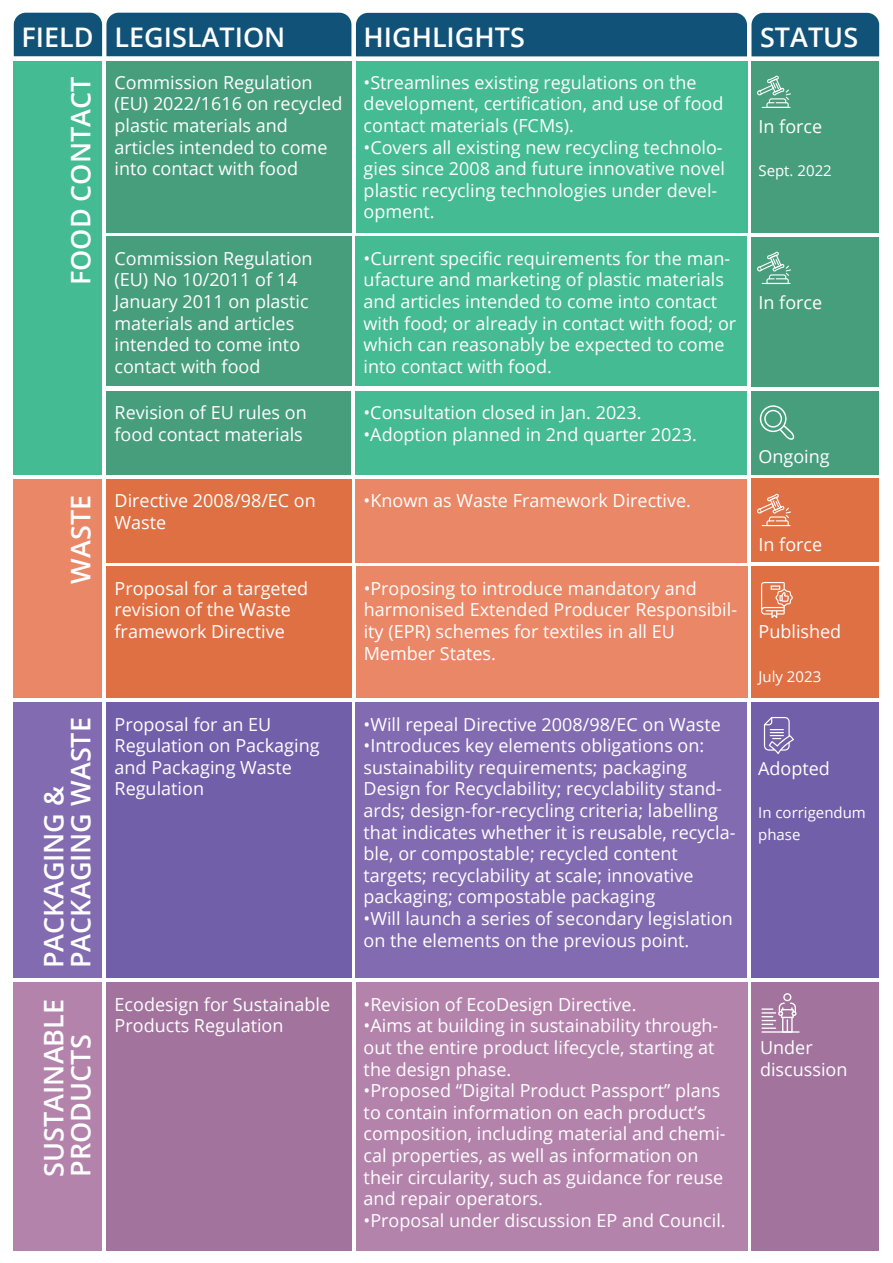
<style>
.page{position:relative;width:893px;height:1263px;background:#fff}
.page>*{position:absolute;margin:0;border:0;box-sizing:border-box;transform-origin:0 0}
.t1{font:600 27px/27px "Open Sans";color:#fff}
.t2{font:18px/21.6px "Open Sans";color:#fff}
.t3{font:15px/21.6px "Open Sans";color:#fff}
</style>
<div class="page">
<div style="left:106px;top:702px;width:245px;height:276px;background:#725fa9"></div>
<div style="left:356px;top:702px;width:391px;height:276px;background:#826bb0"></div>
<div style="left:751px;top:702px;width:128px;height:276px;background:#725fa9"></div>
<div style="left:106px;top:982px;width:245px;height:268px;background:#a1739d"></div>
<div style="left:356px;top:982px;width:391px;height:268px;background:#b383ac"></div>
<div style="left:751px;top:982px;width:128px;height:268px;background:#a1739d"></div>
<svg style="left:761px;top:993px;width:35px;height:38px"></svg>
<hr style="left:761px;top:1031px;width:39px;height:2px;background:#fff">
<div style="left:106px;top:61px;width:245px;height:171px;background:#479e7c"></div>
<div style="left:356px;top:61px;width:391px;height:171px;background:#44bb92"></div>
<div style="left:751px;top:61px;width:128px;height:171px;background:#479e7c"></div>
<svg style="left:757px;top:75px;width:34px;height:33px"></svg>
<div style="left:106px;top:237px;width:245px;height:149px;background:#479e7c"></div>
<div style="left:356px;top:237px;width:391px;height:149px;background:#44bb92"></div>
<div style="left:106px;top:391px;width:245px;height:83px;background:#479e7c"></div>
<div style="left:356px;top:391px;width:391px;height:83px;background:#44bb92"></div>
<div style="left:106px;top:479px;width:245px;height:83px;background:#df7044"></div>
<div style="left:356px;top:479px;width:391px;height:83px;background:#ea8767"></div>
<div style="left:106px;top:567px;width:245px;height:131px;background:#df7044"></div>
<div style="left:356px;top:567px;width:391px;height:131px;background:#ea8767"></div>
<svg style="left:764px;top:717px;width:30px;height:37px"></svg>
<div style="left:14px;top:61px;width:88px;height:413px;background:#44bb92"></div>
<div style="left:752px;top:237px;width:127px;height:149px;background:#479e7c"></div>
<svg style="left:757px;top:251px;width:34px;height:33px"></svg>
<div style="left:752px;top:391px;width:127px;height:83px;background:#479e7c"></div>
<svg style="left:760px;top:405px;width:34px;height:35px"></svg>
<div style="left:14px;top:13px;width:865px;height:43px;background:#105278"></div>
<div style="left:14px;top:479px;width:88px;height:219px;background:#ea8767"></div>
<div style="left:752px;top:479px;width:127px;height:83px;background:#df7044"></div>
<svg style="left:757px;top:493px;width:34px;height:33px"></svg>
<div style="left:752px;top:566px;width:127px;height:132px;background:#df7044"></div>
<svg style="left:761px;top:582px;width:32px;height:36px"></svg>
<div style="left:14px;top:702px;width:88px;height:276px;background:#826bb0"></div>
<div style="left:14px;top:982px;width:88px;height:268px;background:#b383ac"></div>
<h1 class="t1" style="left:22px;top:23px;width:265px">FIELD LEGISLATION</h1>
<h1 class="t1" style="left:364px;top:23px;width:163px">HIGHLIGHTS</h1>
<h1 class="t1" style="left:760px;top:23px;width:100px">STATUS</h1>
<h1 class="t1" style="left:67px;top:285px;width:210px;rotate:-90deg">FOOD CONTACT</h1>
<h1 class="t1" style="left:67px;top:584px;width:90px;rotate:-90deg">WASTE</h1>
<h1 class="t1" style="left:40px;top:968px;width:252px;rotate:-90deg">PACKAGING &amp;<br>PACKAGING WASTE</h1>
<h1 class="t1" style="left:40px;top:1177px;width:179px;rotate:-90deg">SUSTAINABLE<br>PRODUCTS</h1>
<p class="t2" style="left:115px;top:71px;width:230px">Commission Regulation (EU) 2022/1616 on recycled plastic materials and articles intended to come into contact with food</p>
<p class="t2" style="left:364px;top:71px;width:361px">•Streamlines existing regulations on the development, certification, and use of food contact materials (FCMs).</p>
<p class="t2" style="left:364px;top:136px;width:363px">•Covers all existing new recycling technolo&shy;gies since 2008 and future innovative novel plastic recycling technologies under devel&shy;opment.</p>
<p class="t2" style="left:115px;top:247px;width:200px">Commission Regulation (EU) No 10/2011 of 14<br>January 2011 on plastic materials and articles intended to come into contact with food</p>
<p class="t2" style="left:364px;top:247px;width:374px">•Current specific requirements for the man&shy;ufacture and marketing of plastic materials and articles intended to come into contact with food; or already in contact with food; or which can reasonably be expected to come into contact with food.</p>
<p class="t2" style="left:115px;top:401px;width:194px">Revision of EU rules on food contact materials</p>
<p class="t2" style="left:364px;top:401px;width:280px">•Consultation closed in Jan. 2023.</p>
<p class="t2" style="left:364px;top:423px;width:335px">•Adoption planned in 2nd quarter 2023.</p>
<p class="t2" style="left:115px;top:489px;width:203px">Directive 2008/98/EC on<br>Waste</p>
<p class="t2" style="left:364px;top:489px;width:329px">•Known as Waste Framework Directive.</p>
<p class="t2" style="left:115px;top:577px;width:195px">Proposal for a targeted revision of the Waste framework Directive</p>
<p class="t2" style="left:364px;top:577px;width:375px">•Proposing to introduce mandatory and harmonised Extended Producer Responsibil&shy;ity (EPR) schemes for textiles in all EU Member States.</p>
<p class="t2" style="left:115px;top:713px;width:207px">Proposal for an EU<br>Regulation on Packaging and Packaging Waste<br>Regulation</p>
<p class="t2" style="left:364px;top:713px;width:359px">•Will repeal Directive 2008/98/EC on Waste</p>
<p class="t2" style="left:364px;top:734px;width:373px">•Introduces key elements obligations on: sustainability requirements; packaging Design for Recyclability; recyclability stand&shy;ards; design-for-recycling criteria; labelling that indicates whether it is reusable, recycla&shy;ble, or compostable; recycled content targets; recyclability at scale; innovative packaging; compostable packaging</p>
<p class="t2" style="left:364px;top:907px;width:371px">•Will launch a series of secondary legislation on the elements on the previous point.</p>
<p class="t2" style="left:115px;top:993px;width:217px">Ecodesign for Sustainable<br>Products Regulation</p>
<p class="t2" style="left:364px;top:993px;width:274px">•Revision of EcoDesign Directive.</p>
<p class="t2" style="left:364px;top:1014px;width:356px">•Aims at building in sustainability through&shy;out the entire product lifecycle, starting at the design phase.</p>
<p class="t2" style="left:364px;top:1079px;width:363px">•Proposed “Digital Product Passport” plans to contain information on each product’s composition, including material and chemi&shy;cal properties, as well as information on their circularity, such as guidance for reuse and repair operators.</p>
<p class="t2" style="left:364px;top:1209px;width:364px">•Proposal under discussion EP and Council.</p>
<p class="t2" style="left:758px;top:115px;width:65px">In force</p>
<p class="t3" style="left:758px;top:159px;width:75px">Sept. 2022</p>
<p class="t2" style="left:758px;top:291px;width:65px">In force</p>
<p class="t2" style="left:758px;top:445px;width:73px">Ongoing</p>
<p class="t2" style="left:758px;top:533px;width:65px">In force</p>
<p class="t2" style="left:758px;top:620px;width:84px">Published</p>
<p class="t3" style="left:758px;top:665px;width:64px">July 2023</p>
<p class="t2" style="left:758px;top:757px;width:73px">Adopted</p>
<p class="t3" style="left:758px;top:801px;width:109px">In corrigendum phase</p>
<p class="t2" style="left:760px;top:1036px;width:89px">Under discussion</p>
</div>
